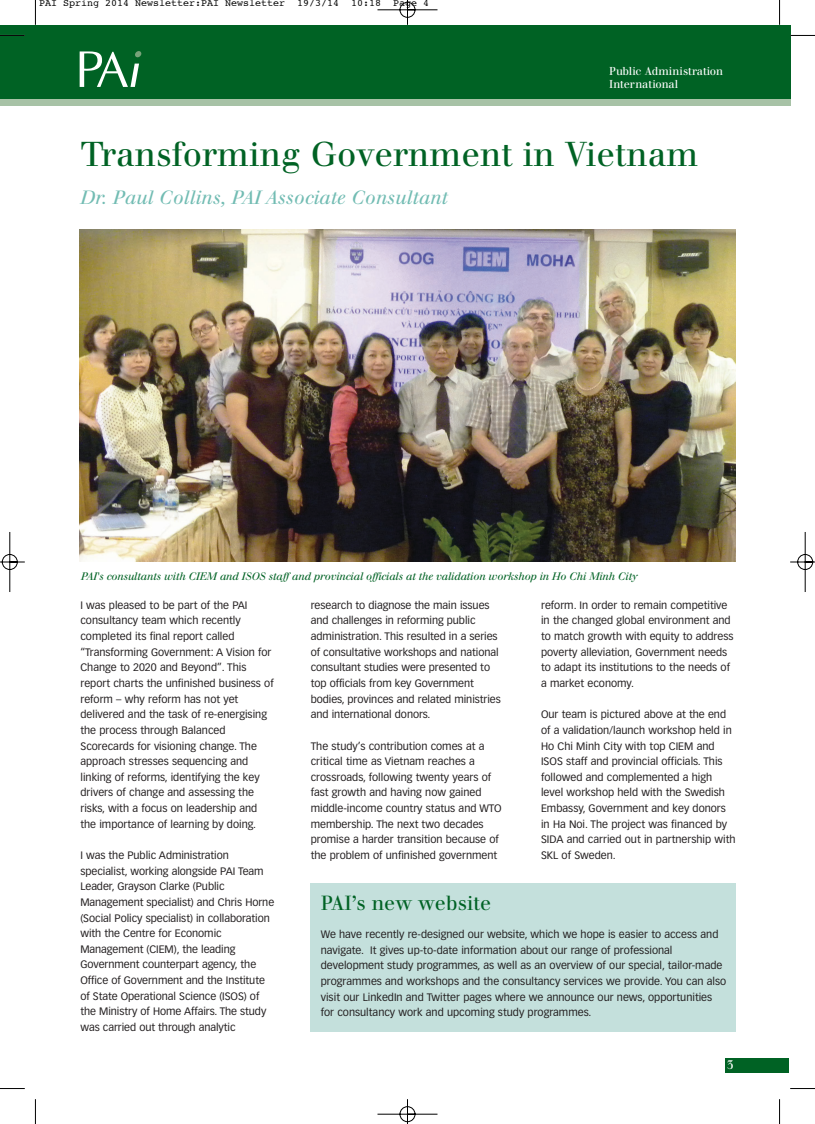
<style>
.page{position:relative;width:815px;height:1124px;background:#fff}
.page>*{position:absolute;margin:0;border:0;box-sizing:border-box;transform-origin:0 0}
.t1{font:33.75px "Walbaum";color:#006224}
.t2{font:20px "Walbaum";color:#006224}
.t3{font:italic 18.75px "Walbaum";color:#72bcb3}
.t4{font:12.5px "Walbaum";color:#fff}
.t5{font:11.25px/12.5px "Walbaum";color:#fff}
.t6{font:10.62px/15.6px "Vectora LH";color:#231f20}
.t7{font:italic 10.62px "Walbaum";letter-spacing:-.02em;color:#006224}
.t8{font:10px "Courier";color:#000}
</style>
<div class="page">
<img style="left:0;top:0;width:815px;height:1123px">
<p class="t8" style="left:39px;top:-1px;width:391px">PAI Spring 2014 Newsletter:PAI Newsletter 19/3/14 10:18 Page 4</p>
<p class="t5" style="left:609px;top:66px;width:115px">Public Administration<br>International</p>
<h1 class="t1" style="left:80px;top:142px;width:619px">Transforming Government in Vietnam</h1>
<h3 class="t3" style="left:80px;top:190px;width:369px">Dr. Paul Collins, PAI Associate Consultant</h3>
<p class="t7" style="left:81px;top:572px;width:558px">PAI's consultants with CIEM and ISOS staff and provincial officials at the validation workshop in Ho Chi Minh City</p>
<p class="t6" style="left:80px;top:597px;width:195px">I was pleased to be part of the PAI consultancy team which recently completed its final report called “Transforming Government: A Vision for Change to 2020 and Beyond”. This report charts the unfinished business of reform – why reform has not yet delivered and the task of re-energising the process through Balanced Scorecards for visioning change. The approach stresses sequencing and linking of reforms, identifying the key drivers of change and assessing the risks, with a focus on leadership and the importance of learning by doing.</p>
<p class="t6" style="left:80px;top:847px;width:195px">I was the Public Administration specialist, working alongside PAI Team Leader, Grayson Clarke (Public Management specialist) and Chris Horne (Social Policy specialist) in collaboration with the Centre for Economic Management (CIEM), the leading Government counterpart agency, the Office of Government and the Institute of State Operational Science (ISOS) of the Ministry of Home Affairs. The study was carried out through analytic</p>
<p class="t6" style="left:311px;top:597px;width:192px">research to diagnose the main issues and challenges in reforming public administration. This resulted in a series of consultative workshops and national consultant studies were presented to top officials from key Government bodies, provinces and related ministries and international donors.</p>
<p class="t6" style="left:311px;top:738px;width:192px">The study’s contribution comes at a critical time as Vietnam reaches a crossroads, following twenty years of fast growth and having now gained middle-income country status and WTO membership. The next two decades promise a harder transition because of the problem of unfinished government</p>
<p class="t6" style="left:541px;top:598px;width:194px">reform. In order to remain competitive in the changed global environment and to match growth with equity to address poverty alleviation, Government needs to adapt its institutions to the needs of a market economy.</p>
<p class="t6" style="left:541px;top:707px;width:196px">Our team is pictured above at the end of a validation/launch workshop held in Ho Chi Minh City with top CIEM and ISOS staff and provincial officials. This followed and complemented a high level workshop held with the Swedish Embassy, Government and key donors in Ha Noi. The project was financed by SIDA and carried out in partnership with SKL of Sweden.</p>
<h2 class="t2" style="left:321px;top:895px;width:172px">PAI’s new website</h2>
<p class="t6" style="left:321px;top:927px;width:407px">We have recently re-designed our website, which we hope is easier to access and navigate. It gives up-to-date information about our range of professional development study programmes, as well as an overview of our special, tailor-made programmes and workshops and the consultancy services we provide. You can also visit our LinkedIn and Twitter pages where we announce our news, opportunities for consultancy work and upcoming study programmes.</p>
<p class="t4" style="left:727px;top:1059px;width:8px">3</p>
</div>
